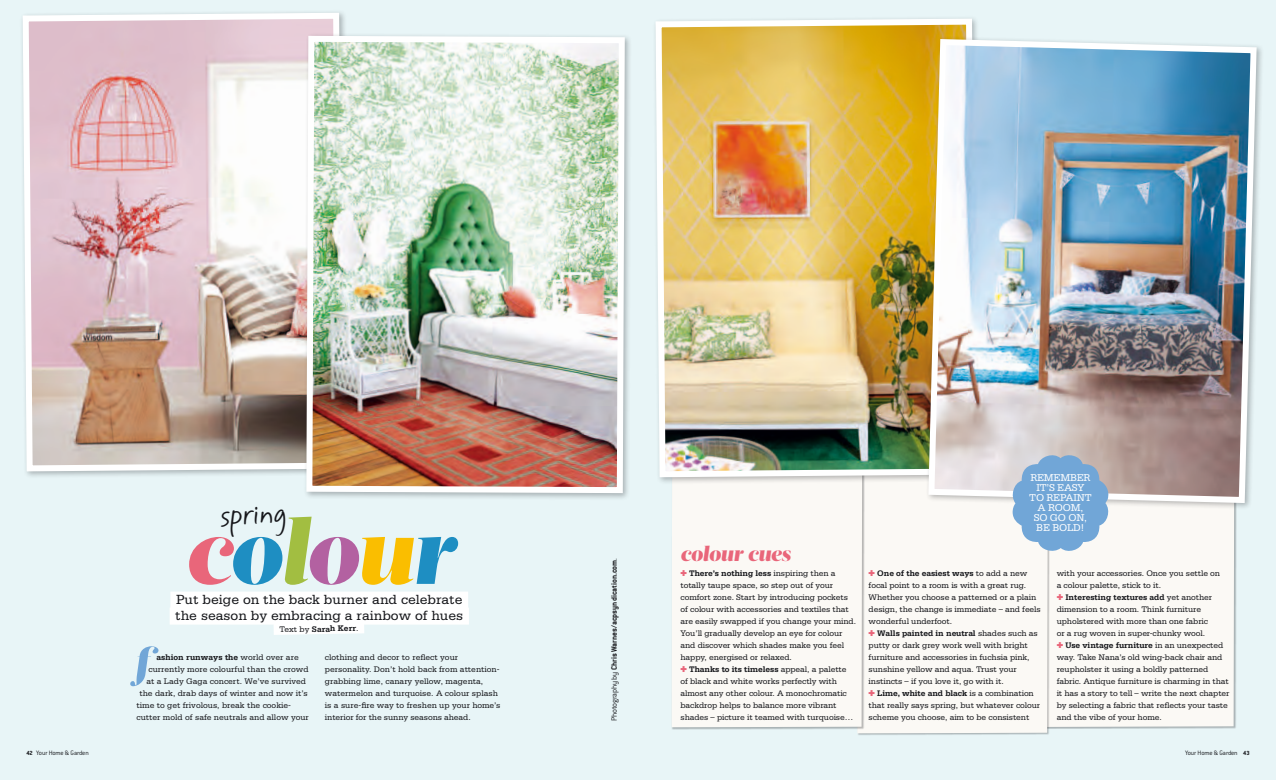
<style>
.page{position:relative;width:1276px;height:780px;background:#e8f5f7}
.page>*{position:absolute;margin:0;border:0;box-sizing:border-box;transform-origin:0 0}
.t1{font:italic 900 92px "Acta Display";letter-spacing:-.025em;color:#1e8ec2}
.t2{font:31px "Mayfield";color:#15161a}
.t3{font:italic 900 21px "Acta Display";letter-spacing:-.01em;color:#e9667a}
.t4{font:14px/16px "Serifa";color:#15161a}
.t5{font:10.5px/10px "Serifa";letter-spacing:-.025em;color:#fff;text-align:center}
.t6{font:8.5px/12px "Serifa";letter-spacing:-.01em;color:#15161a}
.t7{font:700 8.5px "Serifa";color:#15161a}
.t8{font:700 8.5px "Conduit ITC";color:#15161a}
.t9{font:300 7px "Conduit ITC";letter-spacing:-.015em;color:#15161a}
.s1{color:#e9667a}
.s2{color:#a2be41}
.s3{color:#b361a1}
.s4{color:#fabe00}
.s5{font-weight:400}
.s6{font-weight:300}
.s7{font-weight:700}
.s8{font-weight:700;font-size:6.5px}
</style>
<div class="page">
<div style="left:1050px;top:510px;width:184px;height:217px;background:#fbf9f5"></div>
<div style="left:857px;top:484px;width:191px;height:249px;background:#fbf9f5"></div>
<div style="left:672px;top:484px;width:190px;height:243px;background:#fbf9f5"></div>
<img style="left:22px;top:12px;width:323px;height:462px">
<div style="left:303px;top:32px;width:329px;height:468px;background:#15161a;opacity:.3"></div>
<img style="left:303px;top:33px;width:325px;height:463px">
<img style="left:655px;top:18px;width:322px;height:462px">
<div style="left:925px;top:36px;width:339px;height:474px;background:#15161a;opacity:.3"></div>
<img style="left:925px;top:36px;width:334px;height:470px">
<svg style="left:1009px;top:452px;width:102px;height:102px;background:#95b8d8"></svg>
<div style="left:170px;top:591px;width:298px;height:17px;background:#fff"></div>
<div style="left:170px;top:607px;width:299px;height:17px;background:#fff"></div>
<svg style="left:262px;top:624px;width:113px;height:11px"></svg>
<svg style="left:130px;top:646px;width:28px;height:40px"></svg>
<h2 class="t2" style="left:219px;top:493px;width:68px;rotate:-3deg">spring</h2>
<h1 class="t1" style="left:185px;top:496px;width:269px"><span class="s1">c</span>o<span class="s2">l</span><span class="s3">o</span><span class="s4">u</span>r</h1>
<h3 class="t4" style="left:175px;top:592px;width:289px">Put beige on the back burner and celebrate the season by embracing a rainbow of hues</h3>
<p class="t7" style="left:279px;top:624px;width:81px;rotate:-1deg"><span class="s5">Textby</span> Sarah Kerr<span class="s5">.</span></p>
<p class="t7" style="left:156px;top:652px;width:144px">ashion runways the <span class="s5">world over are</span></p>
<p class="t6" style="left:148px;top:663px;width:162px">currently more colourful than the crowd</p>
<p class="t6" style="left:146px;top:675px;width:161px">at a Lady Gaga concert. We’ve survived</p>
<p class="t6" style="left:139px;top:687px;width:170px">the dark, drab days of winter and now it’s</p>
<p class="t6" style="left:136px;top:699px;width:156px">time to get frivolous, break the cookie-</p>
<p class="t6" style="left:136px;top:711px;width:174px">cutter mold of safe neutrals and allow your</p>
<p class="t6" style="left:325px;top:651px;width:177px">clothing and decor to reflect your personality. Don’t hold back from attention&shy;grabbing lime, canary yellow, magenta, watermelon and turquoise. A colour splash is a sure-fire way to freshen up your home’s interior for the sunny seasons ahead.</p>
<p class="t8" style="left:609px;top:721px;width:164px;rotate:-90deg"><span class="s6">Photography by</span> Chris Warnes/acpsyndication.com<span class="s6">.</span></p>
<h3 class="t3" style="left:680px;top:540px;width:111px">colour cues</h3>
<p class="t6" style="left:680px;top:567px;width:177px"><span class="s1">✚</span> <span class="s7">There’s nothing less</span> inspiring then a totally taupe space, so step out of your comfort zone. Start by introducing pockets of colour with accessories and textiles that are easily swapped if you change your mind.<br>You’ll gradually develop an eye for colour and discover which shades make you feel happy, energised or relaxed.<br><span class="s1">✚</span> <span class="s7">Thanks to its timeless</span> appeal, a palette of black and white works perfectly with almost any other colour. A monochromatic backdrop helps to balance more vibrant shades – picture it teamed with turquoise…</p>
<p class="t5" style="left:1029px;top:472px;width:64px">remember it’s easy to repaint a room,<br>so go on, be bold !</p>
<p class="t6" style="left:868px;top:567px;width:174px"><span class="s1">✚</span> <span class="s7">One of the easiest ways</span> to add a new focal point to a room is with a great rug.<br>Whether you choose a patterned or a plain design, the change is immediate – and feels wonderful underfoot.<br><span class="s1">✚</span> <span class="s7">Walls painted in neutral</span> shades such as putty or dark grey work well with bright furniture and accessories in fuchsia pink, sunshine yellow and aqua. Trust your instincts – if you love it, go with it.<br><span class="s1">✚</span> <span class="s7">Lime, white and black</span> is a combination that really says spring, but whatever colour scheme you choose, aim to be consistent</p>
<p class="t6" style="left:1056px;top:567px;width:174px">with your accessories. Once you settle on<br>a colour palette, stick to it.<br><span class="s1">✚</span> <span class="s7">Interesting textures add</span> yet another dimension to a room. Think furniture upholstered with more than one fabric<br>or a rug woven in super-chunky wool.<br><span class="s1">✚</span> <span class="s7">Use vintage furniture</span> in an unexpected way. Take Nana’s old wing-back chair and reupholster it using a boldly patterned fabric. Antique furniture is charming in that it has a story to tell – write the next chapter by selecting a fabric that reflects your taste and the vibe of your home.</p>
<p class="t9" style="left:26px;top:749px;width:64px"><span class="s8">42</span> Your Home &amp; Garden</p>
<p class="t9" style="left:1185px;top:749px;width:66px">Your Home &amp; Garden <span class="s8">43</span></p>
</div>
